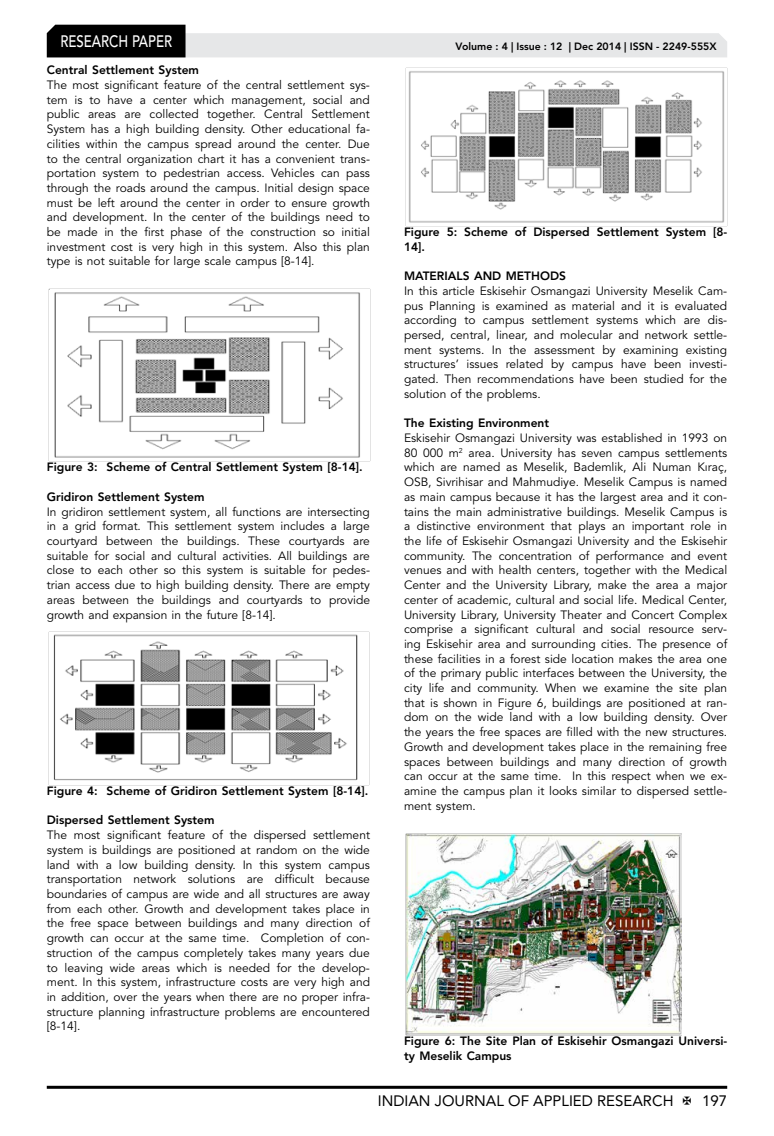
<style>
.page{position:relative;width:774px;height:1136px;background:#fff}
.page>*{position:absolute;margin:0;border:0;box-sizing:border-box;transform-origin:0 0}
.t1{font:500 16.5px "Avenir LT Std";color:#fff;scale:.8 1}
.t2{font:15px "Avenir LT Std";color:#000}
.t3{font:12px/14.7px "Avenir LT Std";color:#000;text-align:justify}
.t4{font:800 12px/14.7px "Avenir LT Std";color:#000}
.t5{font:800 10.5px "Avenir LT Std";color:#000}
</style>
<div class="page">
<hr style="left:47px;top:1085px;width:680px;height:3px;background:#000">
<svg style="left:47px;top:25px;width:680px;height:32px"></svg>
<img style="left:48px;top:289px;width:312px;height:172px">
<img style="left:48px;top:631px;width:321px;height:154px">
<img style="left:405px;top:67px;width:322px;height:159px">
<img style="left:405px;top:833px;width:277px;height:201px">
<h1 class="t1" style="left:60px;top:32px;width:139px">RESEARCH PAPER</h1>
<p class="t4" style="left:47px;top:63px;width:154px">Central Settlement System</p>
<p class="t3" style="left:47px;top:78px;width:325px">The most significant feature of the central settlement sys&shy;tem is to have a center which management, social and public areas are collected together. Central Settlement System has a high building density. Other educational fa&shy;cilities within the campus spread around the center. Due to the central organization chart it has a convenient trans&shy;portation system to pedestrian access. Vehicles can pass through the roads around the campus. Initial design space must be left around the center in order to ensure growth and development. In the center of the buildings need to be made in the first phase of the construction so initial investment cost is very high in this system. Also this plan type is not suitable for large scale campus [8-14].</p>
<p class="t4" style="left:47px;top:460px;width:317px">Figure 3: Scheme of Central Settlement System [8-14].</p>
<p class="t4" style="left:47px;top:489px;width:159px">Gridiron Settlement System</p>
<p class="t3" style="left:47px;top:504px;width:325px">In gridiron settlement system, all functions are intersecting in a grid format. This settlement system includes a large courtyard between the buildings. These courtyards are suitable for social and cultural activities. All buildings are close to each other so this system is suitable for pedes&shy;trian access due to high building density. There are empty areas between the buildings and courtyards to provide growth and expansion in the future [8-14].</p>
<p class="t4" style="left:47px;top:783px;width:323px">Figure 4: Scheme of Gridiron Settlement System [8-14].</p>
<p class="t4" style="left:47px;top:812px;width:169px">Dispersed Settlement System</p>
<p class="t3" style="left:47px;top:827px;width:325px">The most significant feature of the dispersed settlement system is buildings are positioned at random on the wide land with a low building density. In this system campus transportation network solutions are difficult because boundaries of campus are wide and all structures are away from each other. Growth and development takes place in the free space between buildings and many direction of growth can occur at the same time. Completion of con&shy;struction of the campus completely takes many years due to leaving wide areas which is needed for the develop&shy;ment. In this system, infrastructure costs are very high and in addition, over the years when there are no proper infra&shy;structure planning infrastructure problems are encountered [8-14].</p>
<p class="t5" style="left:456px;top:41px;width:262px">Volume : 4 | Issue : 12 | Dec 2014 | ISSN - 2249-555X</p>
<p class="t4" style="left:404px;top:224px;width:325px">Figure 5: Scheme of Dispersed Settlement System [8-<br>14].</p>
<p class="t4" style="left:404px;top:269px;width:163px">MATERIALS AND METHODS</p>
<p class="t3" style="left:404px;top:284px;width:325px">In this article Eskisehir Osmangazi University Meselik Cam&shy;pus Planning is examined as material and it is evaluated according to campus settlement systems which are dis&shy;persed, central, linear, and molecular and network settle&shy;ment systems. In the assessment by examining existing structures’ issues related by campus have been investi&shy;gated. Then recommendations have been studied for the solution of the problems.</p>
<p class="t4" style="left:404px;top:416px;width:147px">The Existing Environment</p>
<p class="t3" style="left:404px;top:431px;width:325px">Eskisehir Osmangazi University was established in 1993 on 80 000 m<sup>2</sup> area. University has seven campus settlements which are named as Meselik, Bademlik, Ali Numan Kıraç, OSB, Sivrihisar and Mahmudiye. Meselik Campus is named as main campus because it has the largest area and it con&shy;tains the main administrative buildings. Meselik Campus is a distinctive environment that plays an important role in the life of Eskisehir Osmangazi University and the Eskisehir community. The concentration of performance and event venues and with health centers, together with the Medical Center and the University Library, make the area a major center of academic, cultural and social life. Medical Center, University Library, University Theater and Concert Complex comprise a significant cultural and social resource serv&shy;ing Eskisehir area and surrounding cities. The presence of these facilities in a forest side location makes the area one of the primary public interfaces between the University, the city life and community. When we examine the site plan that is shown in Figure 6, buildings are positioned at ran&shy;dom on the wide land with a low building density. Over the years the free spaces are filled with the new structures.<br>Growth and development takes place in the remaining free spaces between buildings and many direction of growth can occur at the same time. In this respect when we ex&shy;amine the campus plan it looks similar to dispersed settle&shy;ment system.</p>
<p class="t4" style="left:404px;top:1033px;width:325px">Figure 6: The Site Plan of Eskisehir Osmangazi Universi&shy;ty Meselik Campus</p>
<p class="t2" style="left:378px;top:1091px;width:297px">INDIAN JOURNAL OF APPLIED RESEARCH</p>
<p class="t2" style="left:702px;top:1091px;width:27px">197</p>
</div>
